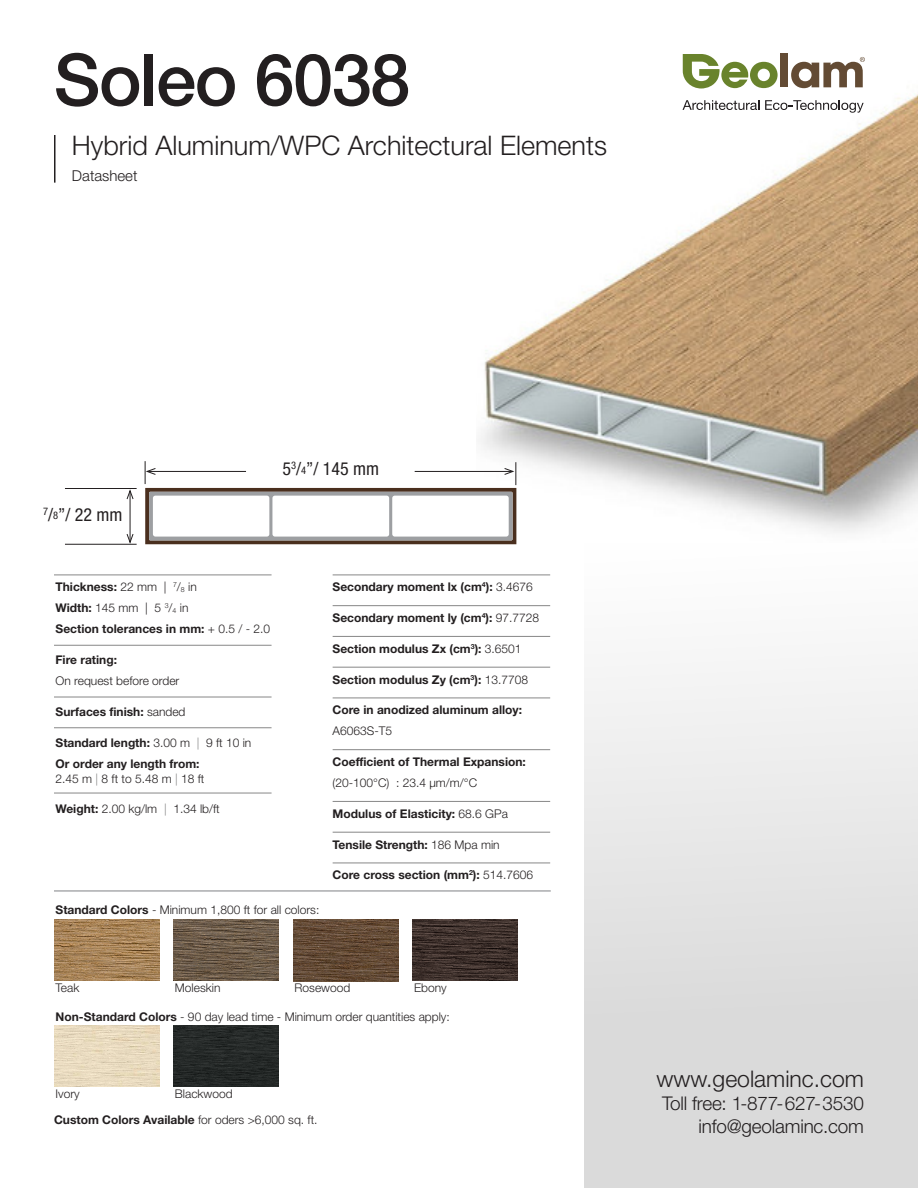
<style>
.page{position:relative;width:918px;height:1188px;background:#fff}
.page>*{position:absolute;margin:0;border:0;box-sizing:border-box;transform-origin:0 0}
.ParaStyle01-Leading{font:500 72px "Helvetica Neue LT Std";letter-spacing:-.02em;color:#231f20}
.ParaStyle01-Leading-2{font:300 27px "Helvetica Neue LT Std";color:#231f20}
.t1{font:300 22.95px "Helvetica Neue LT Std";color:#231f20}
.t2{font:300 18.9px "Helvetica Neue LT Std";letter-spacing:-.01em;color:#231f20}
.t3{font:condensed 18px "Helvetica Neue LT Std";color:#231f20}
.ParaStyle01-Leading-3{font:300 15px "Helvetica Neue LT Std";color:#231f20}
.ParaStyle03-Leading{font:700 12px "Helvetica Neue LT Std";color:#231f20}
.ParaStyle02-Leading{font:700 12px/21px "Helvetica Neue LT Std";color:#231f20}
.ParaStyle01-Leading-4{font:300 12px "Helvetica Neue LT Std";color:#231f20}
.ParaStyle01-Leading-5{font:700 12px "Helvetica Neue LT Std";color:#231f20}
.ParaStyle03-Leading-2{font:300 12px "Helvetica Neue LT Std";color:#231f20}
.ParaStyle02-Leading-2{font:300 12px "Helvetica Neue LT Std";color:#231f20}
.ParaStyle04-Leading{font:300 12px "Helvetica Neue LT Std";color:#231f20}
.s1{font-size:10.5px}
.s2{font-weight:300}
.s3{font-weight:300;font-size:7.05px}
.s4{font-weight:700}
.s5{font-size:7.05px}
.s6{font-weight:300;color:#878787}
.s7{color:#878787}
</style>
<div class="page">
<svg style="left:584px;top:663px;width:334px;height:525px;fill:#e1e1e1"></svg>
<img style="left:480px;top:53px;width:438px;height:480px">
<hr style="left:54px;top:575px;width:218px;height:1px;background:#878787">
<hr style="left:54px;top:645px;width:218px;height:1px;background:#878787">
<hr style="left:54px;top:697px;width:218px;height:1px;background:#878787">
<hr style="left:54px;top:727px;width:218px;height:1px;background:#878787">
<hr style="left:54px;top:793px;width:218px;height:1px;background:#878787">
<hr style="left:333px;top:575px;width:217px;height:1px;background:#878787">
<hr style="left:333px;top:605px;width:217px;height:1px;background:#878787">
<hr style="left:333px;top:636px;width:217px;height:1px;background:#878787">
<hr style="left:333px;top:667px;width:217px;height:1px;background:#878787">
<hr style="left:333px;top:698px;width:217px;height:1px;background:#878787">
<hr style="left:333px;top:749px;width:217px;height:1px;background:#878787">
<hr style="left:333px;top:801px;width:217px;height:1px;background:#878787">
<hr style="left:333px;top:832px;width:217px;height:1px;background:#878787">
<hr style="left:333px;top:863px;width:217px;height:1px;background:#878787">
<svg style="left:683px;top:54px;width:95px;height:35px"></svg>
<div style="left:781px;top:54px;width:7px;height:33px;background:#634b34"></div>
<svg style="left:791px;top:57px;width:74px;height:31px"></svg>
<svg style="left:683px;top:100px;width:76px;height:10px"></svg>
<svg style="left:765px;top:100px;width:99px;height:13px"></svg>
<hr style="left:54px;top:135px;width:2px;height:48px;background:#231f20">
<hr style="left:54px;top:891px;width:497px;height:1px;background:#808285">
<img style="left:293px;top:920px;width:105px;height:61px">
<img style="left:54px;top:920px;width:105px;height:61px">
<img style="left:174px;top:920px;width:105px;height:61px">
<img style="left:413px;top:920px;width:105px;height:61px">
<img style="left:54px;top:1026px;width:105px;height:61px">
<img style="left:173px;top:1025px;width:105px;height:62px">
<hr style="left:65px;top:488px;width:72px;height:1px;background:#231f20">
<hr style="left:65px;top:544px;width:72px;height:1px;background:#231f20">
<hr style="left:130px;top:491px;width:1px;height:51px;background:#231f20">
<svg style="left:126px;top:489px;width:8px;height:11px"></svg>
<svg style="left:126px;top:533px;width:8px;height:11px"></svg>
<svg style="left:145px;top:461px;width:372px;height:83px"></svg>
<p class="ParaStyle01-Leading" style="left:54px;top:37px;width:358px">Soleo 6038</p>
<p class="ParaStyle01-Leading-2" style="left:72px;top:129px;width:537px">Hybrid Aluminum/WPC Architectural Elements</p>
<p class="ParaStyle01-Leading-3" style="left:72px;top:166px;width:67px">Datasheet</p>
<p class="t3" style="left:43px;top:504px;width:81px"><sup>7</sup>/<span class="s1">8</span>”/ 22 mm</p>
<p class="t3" style="left:283px;top:458px;width:98px">5<sup>3</sup>/<span class="s1">4</span>”/ 145 mm</p>
<p class="ParaStyle01-Leading-5" style="left:56px;top:580px;width:143px">Thickness: <span class="s2">22 mm |</span> <sup>7</sup><span class="s2">/</span><span class="s3">8</span> <span class="s2">in</span></p>
<p class="ParaStyle02-Leading-2" style="left:56px;top:601px;width:134px"><span class="s4">Width:</span> 145 mm | 5 <sup>3</sup>/<span class="s5">4</span> in</p>
<p class="ParaStyle02-Leading" style="left:56px;top:618px;width:216px">Section tolerances in mm: <span class="s2">+ 0.5 / - 2.0</span></p>
<p class="ParaStyle03-Leading" style="left:56px;top:652px;width:63px">Fire rating:</p>
<p class="ParaStyle02-Leading-2" style="left:56px;top:674px;width:125px">On request before order</p>
<p class="ParaStyle03-Leading" style="left:56px;top:704px;width:131px">Surfaces finish: <span class="s2">sanded</span></p>
<p class="ParaStyle02-Leading" style="left:56px;top:732px;width:197px">Standard length: <span class="s2">3.00 m</span> <span class="s6">|</span> <span class="s2">9 ft 10 in<br></span>Or order any length from:</p>
<p class="ParaStyle03-Leading-2" style="left:56px;top:771px;width:150px">2.45 m <span class="s7">|</span> 8 ft to 5.48 m <span class="s7">|</span> 18 ft</p>
<p class="ParaStyle03-Leading-2" style="left:56px;top:802px;width:166px"><span class="s4">Weight:</span> 2.00 kg/lm <span class="s7">|</span> 1.34 lb/ft</p>
<p class="ParaStyle01-Leading-5" style="left:333px;top:580px;width:202px">Secondary moment lx (cm<sup>4</sup>): <span class="s2">3.4676</span></p>
<p class="ParaStyle03-Leading" style="left:333px;top:610px;width:208px">Secondary moment ly (cm<sup>4</sup>): <span class="s2">97.7728</span></p>
<p class="ParaStyle03-Leading" style="left:333px;top:641px;width:190px">Section modulus Zx (cm<sup>3</sup>): <span class="s2">3.6501</span></p>
<p class="ParaStyle03-Leading" style="left:333px;top:672px;width:197px">Section modulus Zy (cm<sup>3</sup>): <span class="s2">13.7708</span></p>
<p class="ParaStyle02-Leading" style="left:333px;top:699px;width:191px">Core in anodized aluminum alloy:<br><span class="s2">A6063S-T5</span></p>
<p class="ParaStyle02-Leading" style="left:333px;top:751px;width:195px">Coefficient of Thermal Expansion: <span class="s2">(20-100°C) : 23.4 µm/m/°C</span></p>
<p class="ParaStyle03-Leading" style="left:333px;top:806px;width:177px">Modulus of Elasticity: <span class="s2">68.6 GPa</span></p>
<p class="ParaStyle03-Leading" style="left:333px;top:837px;width:169px">Tensile Strength: <span class="s2">186 Mpa min</span></p>
<p class="ParaStyle03-Leading" style="left:333px;top:868px;width:202px">Core cross section (mm<sup>2</sup>): <span class="s2">514.7606</span></p>
<p class="ParaStyle01-Leading-4" style="left:56px;top:902px;width:265px"><span class="s4">Standard Colors</span> - Minimum 1,800 ft for all colors:</p>
<p class="ParaStyle04-Leading" style="left:56px;top:981px;width:25px">Teak</p>
<p class="ParaStyle04-Leading" style="left:175px;top:981px;width:47px">Moleskin</p>
<p class="ParaStyle04-Leading" style="left:295px;top:981px;width:57px">Rosewood</p>
<p class="ParaStyle01-Leading-4" style="left:414px;top:981px;width:34px">Ebony</p>
<p class="ParaStyle01-Leading-4" style="left:56px;top:1009px;width:396px"><span class="s4">Non-Standard Colors</span> - 90 day lead time - Minimum order quantities apply:</p>
<p class="ParaStyle04-Leading" style="left:56px;top:1086px;width:26px">Ivory</p>
<p class="ParaStyle04-Leading" style="left:175px;top:1086px;width:59px">Blackwood</p>
<p class="ParaStyle01-Leading-5" style="left:54px;top:1113px;width:265px">Custom Colors Available <span class="s2">for oders &gt;6,000 sq. ft.</span></p>
<p class="t1" style="left:657px;top:1065px;width:209px">www.geolaminc.com</p>
<p class="t2" style="left:662px;top:1092px;width:203px">Toll free: 1-877-627-3530</p>
<p class="t2" style="left:698px;top:1115px;width:167px">info@geolaminc.com</p>
</div>
